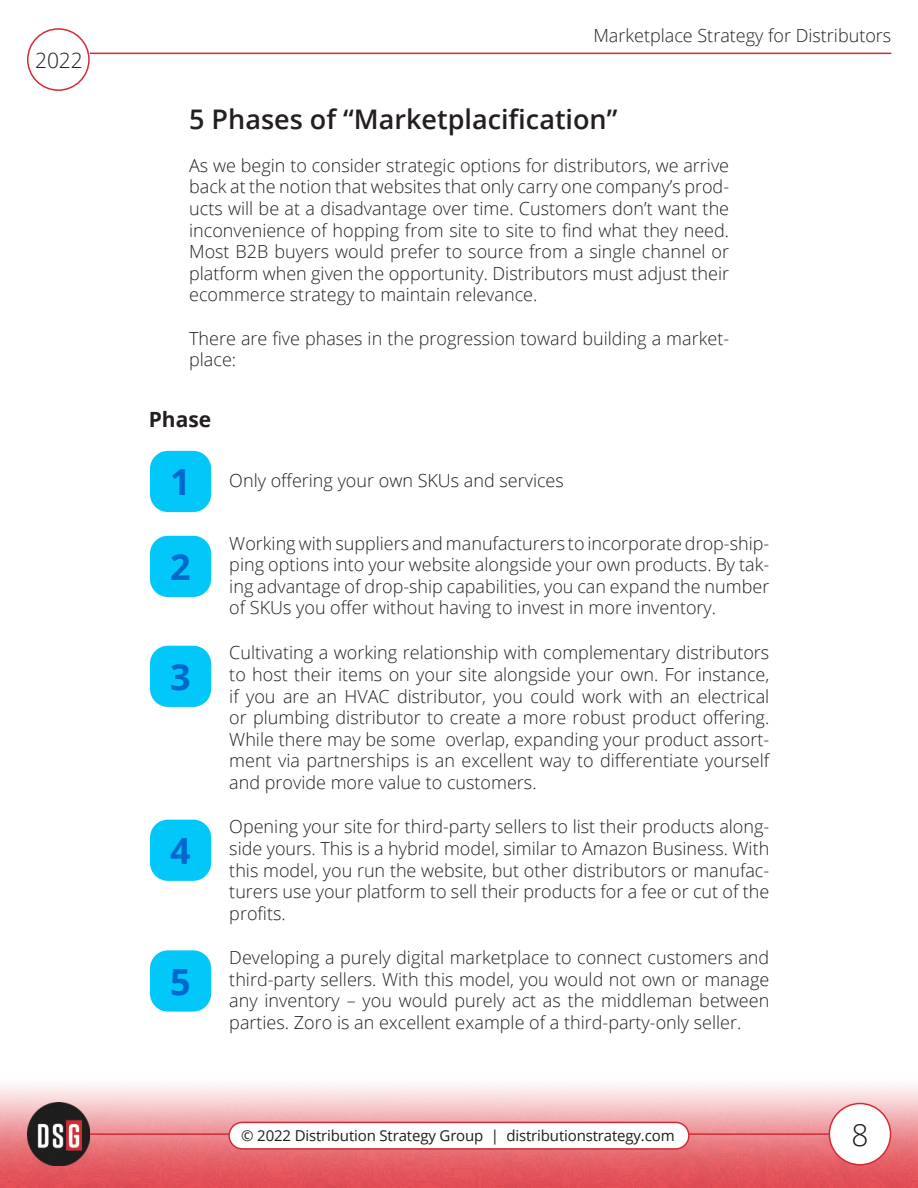
<style>
.page{position:relative;width:918px;height:1188px;background:#fff}
.page>*{position:absolute;margin:0;border:0;box-sizing:border-box;transform-origin:0 0}
.t1{font:700 36px "Open Sans";color:#0068cd}
.t2{font:300 30px "Open Sans";color:#1c1d1c}
.t3{font:600 27px "Open Sans";color:#231f20}
.t4{font:700 21px "Open Sans";color:#231f20}
.t5{font:300 21px "Open Sans";color:#231f20}
.t6{font:300 18px/21.6px "Open Sans";color:#231f20;text-align:justify}
.t7{font:15px "Open Sans";letter-spacing:-.01em;color:#1c1d1c}
.s1{font-weight:700;font-size:36px;color:#0068cd}
</style>
<div class="page">
<img style="left:0;top:1085px;width:918px;height:102px">
<div style="left:829px;top:1104px;width:62px;height:61px;background:#fff;border-radius:50%"></div>
<div style="left:829px;top:1103px;width:62px;height:62px;border:2px solid #d32b36;border-radius:50%"></div>
<div style="left:27px;top:28px;width:63px;height:63px;border:2px solid #d32b36;border-radius:50%"></div>
<hr style="left:90px;top:53px;width:801px;height:1px;background:#d32b36">
<hr style="left:90px;top:1133px;width:739px;height:2px;background:#d32b36">
<img style="left:27px;top:1103px;width:63px;height:63px">
<div style="left:229px;top:1122px;width:460px;height:27px;background:#fff;border-radius:13px"></div>
<div style="left:228px;top:1122px;width:462px;height:28px;border:2px solid #d32b36;border-radius:13px"></div>
<div style="left:150px;top:451px;width:61px;height:61px;background:#02c8fa;border-radius:18px"></div>
<div style="left:150px;top:536px;width:61px;height:61px;background:#02c8fa;border-radius:18px"></div>
<div style="left:150px;top:646px;width:61px;height:61px;background:#02c8fa;border-radius:18px"></div>
<div style="left:150px;top:820px;width:61px;height:61px;background:#02c8fa;border-radius:18px"></div>
<div style="left:150px;top:950px;width:61px;height:62px;background:#02c8fa;border-radius:18px"></div>
<p class="t5" style="left:35px;top:52px;width:49px">2022</p>
<p class="t6" style="left:593px;top:27px;width:299px">Marketplace Strategy for Distributors</p>
<h3 class="t3" style="left:189px;top:100px;width:430px">5 Phases of “Marketplacification”</h3>
<p class="t6" style="left:189px;top:156px;width:542px">As we begin to consider strategic options for distributors, we arrive back at the notion that websites that only carry one company’s prod&shy;ucts will be at a disadvantage over time. Customers don’t want the inconvenience of hopping from site to site to find what they need.<br>Most B2B buyers would prefer to source from a single channel or platform when given the opportunity. Distributors must adjust their ecommerce strategy to maintain relevance.</p>
<p class="t6" style="left:189px;top:327px;width:542px">There are five phases in the progression toward building a market&shy;place:</p>
<p class="t4" style="left:149px;top:411px;width:64px">Phase</p>
<p class="t6" style="left:170px;top:469px;width:395px"><span class="s1">1</span> Only offering your own SKUs and services</p>
<h1 class="t1" style="left:170px;top:553px;width:22px">2</h1>
<h1 class="t1" style="left:170px;top:663px;width:22px">3</h1>
<h1 class="t1" style="left:170px;top:836px;width:22px">4</h1>
<h1 class="t1" style="left:170px;top:967px;width:22px">5</h1>
<p class="t6" style="left:229px;top:534px;width:542px">Working with suppliers and manufacturers to incorporate drop-ship&shy;ping options into your website alongside your own products. By tak&shy;ing advantage of drop-ship capabilities, you can expand the number of SKUs you offer without having to invest in more inventory.</p>
<p class="t6" style="left:229px;top:644px;width:542px">Cultivating a working relationship with complementary distributors to host their items on your site alongside your own. For instance, if you are an HVAC distributor, you could work with an electrical or plumbing distributor to create a more robust product offering.<br>While there may be some overlap, expanding your product assort&shy;ment via partnerships is an excellent way to differentiate yourself and provide more value to customers.</p>
<p class="t6" style="left:229px;top:818px;width:542px">Opening your site for third-party sellers to list their products along&shy;side yours. This is a hybrid model, similar to Amazon Business. With this model, you run the website, but other distributors or manufac&shy;turers use your platform to sell their products for a fee or cut of the profits.</p>
<p class="t6" style="left:229px;top:949px;width:542px">Developing a purely digital marketplace to connect customers and third-party sellers. With this model, you would not own or manage any inventory – you would purely act as the middleman between parties. Zoro is an excellent example of a third-party-only seller.</p>
<p class="t7" style="left:241px;top:1130px;width:435px">© 2022 Distribution Strategy Group | distributionstrategy.com</p>
<h2 class="t2" style="left:851px;top:1123px;width:19px">8</h2>
</div>
